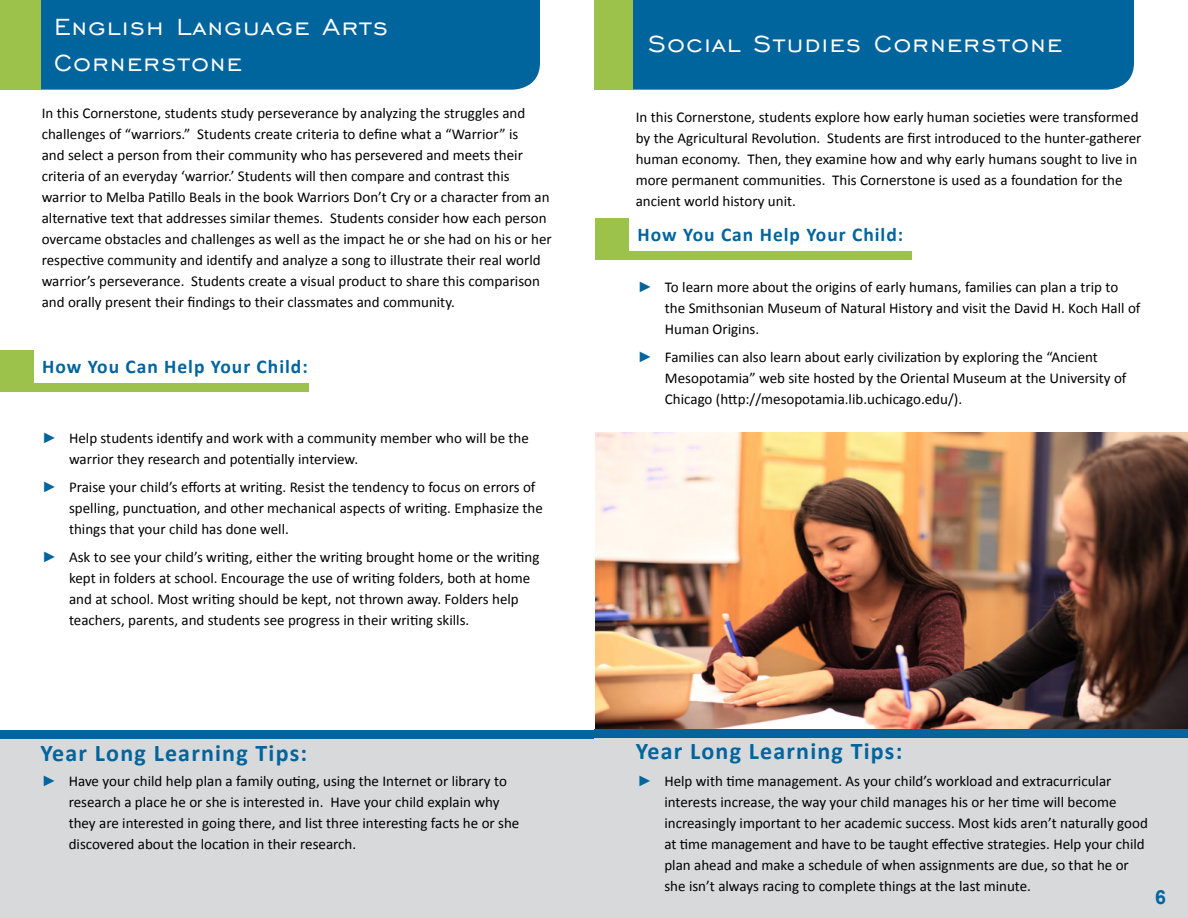
<style>
.page{position:relative;width:1188px;height:918px;background:#fff}
.page>*{position:absolute;margin:0;border:0;box-sizing:border-box;transform-origin:0 0}
.t1{font:30px/36px "Engravers Gothic BT";letter-spacing:.05em;color:#fff}
.t2{font:700 24px "Calibri";letter-spacing:.05em;color:#00649d}
.t3{font:700 19.5px "Calibri";letter-spacing:.05em;color:#00649d}
.t4{font:700 19.5px "Arial";color:#00649d}
.t5{font:15px/21px "Calibri";color:#000}
.s1{font-family:"Arial";color:#00649d}
</style>
<div class="page">
<div style="left:0;top:738px;width:595px;height:180px;background:#d8d9da"></div>
<div style="left:0;top:383px;width:309px;height:9px;background:#9cc24b"></div>
<div style="left:0;top:351px;width:33px;height:41px;background:#9cc24b"></div>
<div style="left:0;top:730px;width:594px;height:8px;background:#00649d"></div>
<div style="left:40px;top:0;width:500px;height:90px;background:#00649d"></div>
<div style="left:0;top:0;width:40px;height:90px;background:#9cc24b"></div>
<img style="left:595px;top:432px;width:593px;height:298px">
<div style="left:596px;top:738px;width:592px;height:180px;background:#d8d9da"></div>
<div style="left:594px;top:730px;width:594px;height:8px;background:#00649d"></div>
<div style="left:596px;top:251px;width:316px;height:9px;background:#9cc24b"></div>
<div style="left:596px;top:219px;width:33px;height:41px;background:#9cc24b"></div>
<div style="left:633px;top:0;width:501px;height:90px;background:#00649d"></div>
<div style="left:594px;top:0;width:39px;height:90px;background:#9cc24b"></div>
<h1 class="t1" style="left:54px;top:9px;width:336px">English Language Arts<br>Cornerstone</h1>
<p class="t5" style="left:42px;top:102px;width:512px">In this Cornerstone, students study perseverance by analyzing the struggles and challenges of “warriors.” Students create criteria to define what a “Warrior” is<br>and select a person from their community who has persevered and meets their criteria of an everyday ‘warrior.’ Students will then compare and contrast this warrior to Melba Patillo Beals in the book Warriors Don’t Cry or a character from an alternative text that addresses similar themes. Students consider how each person overcame obstacles and challenges as well as the impact he or she had on his or her respective community and identify and analyze a song to illustrate their real world warrior’s perseverance. Students create a visual product to share this comparison and orally present their findings to their classmates and community.</p>
<h3 class="t3" style="left:42px;top:354px;width:267px">How You Can Help Your Child:</h3>
<p class="t5" style="left:69px;top:428px;width:461px;text-indent:-27px"><span class="s1">►</span> Help students identify and work with a community member who will be the warrior they research and potentially interview.</p>
<p class="t5" style="left:69px;top:477px;width:475px;text-indent:-27px"><span class="s1">►</span> Praise your child’s efforts at writing. Resist the tendency to focus on errors of spelling, punctuation, and other mechanical aspects of writing. Emphasize the things that your child has done well.</p>
<p class="t5" style="left:69px;top:546px;width:472px;text-indent:-27px"><span class="s1">►</span> Ask to see your child’s writing, either the writing brought home or the writing kept in folders at school. Encourage the use of writing folders, both at home and at school. Most writing should be kept, not thrown away. Folders help teachers, parents, and students see progress in their writing skills.</p>
<h2 class="t2" style="left:40px;top:737px;width:268px">Year Long Learning Tips:</h2>
<p class="t5" style="left:69px;top:771px;width:452px;text-indent:-27px"><span class="s1">►</span> Have your child help plan a family outing, using the Internet or library to research a place he or she is interested in. Have your child explain why they are interested in going there, and list three interesting facts he or she discovered about the location in their research.</p>
<h1 class="t1" style="left:648px;top:25px;width:416px">Social Studies Cornerstone</h1>
<p class="t5" style="left:636px;top:107px;width:507px">In this Cornerstone, students explore how early human societies were transformed by the Agricultural Revolution. Students are first introduced to the hunter-gatherer human economy. Then, they examine how and why early humans sought to live in more permanent communities. This Cornerstone is used as a foundation for the ancient world history unit.</p>
<h3 class="t3" style="left:638px;top:222px;width:267px">How You Can Help Your Child:</h3>
<p class="t5" style="left:665px;top:276px;width:477px;text-indent:-27px"><span class="s1">►</span> To learn more about the origins of early humans, families can plan a trip to the Smithsonian Museum of Natural History and visit the David H. Koch Hall of<br>Human Origins.</p>
<p class="t5" style="left:665px;top:346px;width:463px;text-indent:-27px"><span class="s1">►</span> Families can also learn about early civilization by exploring the “Ancient<br>Mesopotamia” web site hosted by the Oriental Museum at the University of<br>Chicago (http://mesopotamia.lib.uchicago.edu/).</p>
<h2 class="t2" style="left:636px;top:736px;width:268px">Year Long Learning Tips:</h2>
<p class="t5" style="left:664px;top:770px;width:485px;text-indent:-27px"><span class="s1">►</span> Help with time management. As your child’s workload and extracurricular interests increase, the way your child manages his or her time will become increasingly important to her academic success. Most kids aren’t naturally good at time management and have to be taught effective strategies. Help your child plan ahead and make a schedule of when assignments are due, so that he or she isn’t always racing to complete things at the last minute.</p>
<h3 class="t4" style="left:1155px;top:884px;width:12px">6</h3>
</div>
